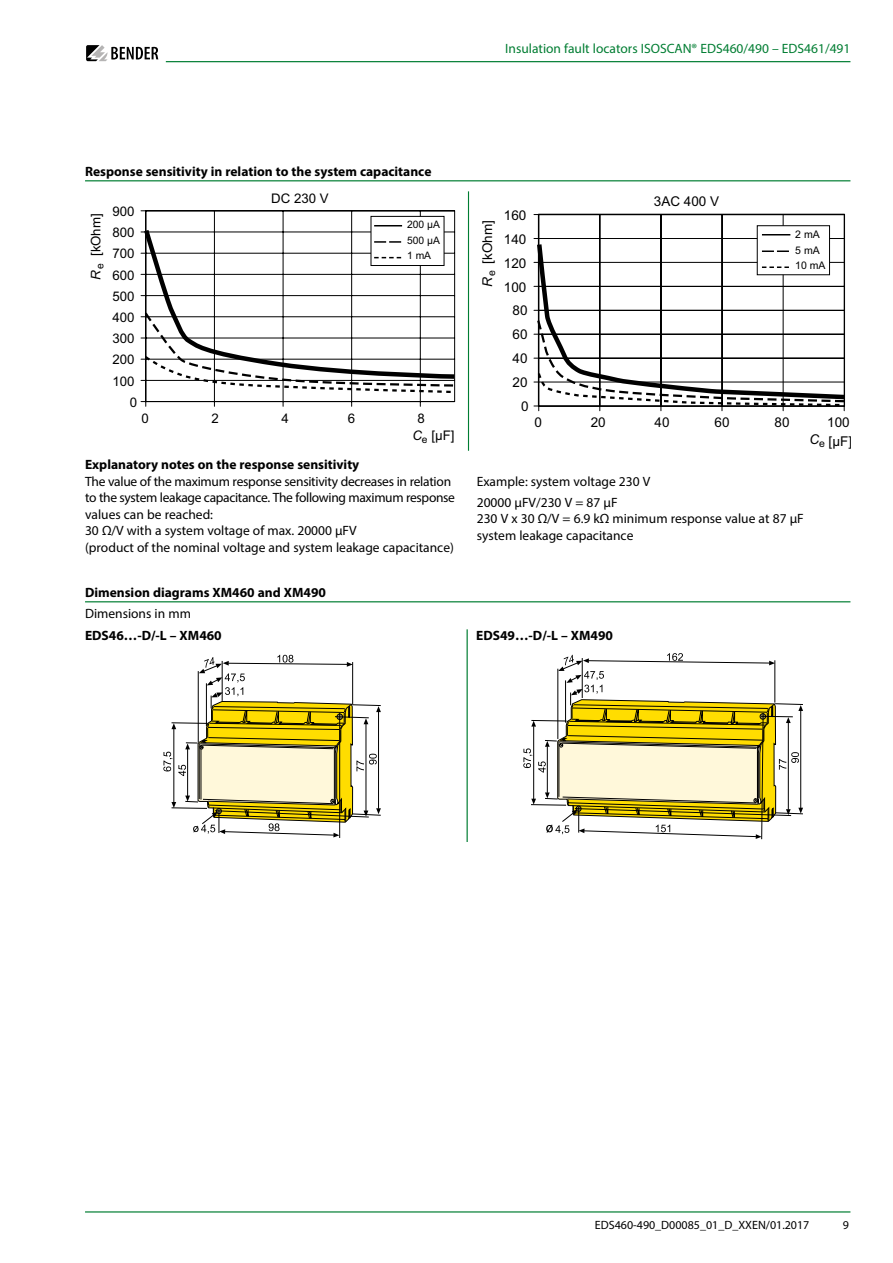
<style>
.page{position:relative;width:893px;height:1263px;background:#fff}
.page>*{position:absolute;margin:0;border:0;box-sizing:border-box;transform-origin:0 0}
.t1{font:13.5px/16.5px "Myriad Pro";letter-spacing:-.02em;color:#000}
.t2{font:700 13.5px "Myriad Pro";color:#000}
.t3{font:13.5px/20.7px "Myriad Pro";color:#000}
.t4{font:13.5px/18.5px "Arial";color:#000;text-align:right}
.t5{font:13.5px "Myriad Pro";color:#007d32}
.t6{font:13.2px/16.6px "Arial";color:#000}
.t7{font:12px "Myriad Pro";color:#000}
.t8{font:10.5px/15.6px "Arial";color:#000}
.t9{font:10.35px/15.6px "Arial";color:#000;text-align:justify}
.s1{font-style:italic}
</style>
<div class="page">
<svg style="left:86px;top:45px;width:72px;height:16px"></svg>
<hr style="left:166px;top:61px;width:684px;height:1px;background:#007d32">
<hr style="left:85px;top:1211px;width:765px;height:1px;background:#007d32">
<hr style="left:85px;top:601px;width:765px;height:1px;background:#007d32">
<svg style="left:523px;top:653px;width:280px;height:187px"></svg>
<hr style="left:467px;top:629px;width:1px;height:213px;background:#007d32">
<svg style="left:163px;top:655px;width:218px;height:183px"></svg>
<svg style="left:140px;top:210px;width:315px;height:197px"></svg>
<div style="left:371px;top:216px;width:73px;height:50px;background:#fff;border:1px solid #000"></div>
<svg style="left:375px;top:225px;width:26px;height:1px"></svg>
<svg style="left:143px;top:381px;width:312px;height:13px"></svg>
<svg style="left:142px;top:226px;width:313px;height:155px"></svg>
<svg style="left:539px;top:214px;width:306px;height:26px"></svg>
<hr style="left:783px;top:215px;width:1px;height:191px;background:#000">
<hr style="left:844px;top:215px;width:1px;height:191px;background:#000">
<hr style="left:538px;top:215px;width:1px;height:191px;background:#000">
<div style="left:757px;top:225px;width:73px;height:50px;background:#fff;border:1px solid #000"></div>
<svg style="left:763px;top:234px;width:27px;height:1px"></svg>
<svg style="left:534px;top:333px;width:312px;height:78px"></svg>
<svg style="left:535px;top:240px;width:311px;height:162px"></svg>
<hr style="left:468px;top:191px;width:1px;height:260px;background:#007d32">
<hr style="left:85px;top:180px;width:765px;height:1px;background:#007d32">
<p class="t5" style="left:505px;top:40px;width:347px">Insulation fault locators ISOSCAN® EDS460/490 – EDS461/491</p>
<p class="t2" style="left:85px;top:163px;width:348px">Response sensitivity in relation to the system capacitance</p>
<p class="t6" style="left:271px;top:190px;width:59px">DC 230 V</p>
<p class="t6" style="left:112px;top:203px;width:24px">900</p>
<p class="t6" style="left:88px;top:280px;width:68px;rotate:-90deg"><span class="s1">R</span><sub>e</sub> [kOhm]</p>
<p class="t9" style="left:407px;top:217px;width:34px">200 µA 500 µA 1 mA</p>
<p class="t6" style="left:112px;top:224px;width:24px">800</p>
<p class="t6" style="left:112px;top:246px;width:24px">700</p>
<p class="t6" style="left:112px;top:267px;width:24px">600</p>
<p class="t6" style="left:112px;top:288px;width:24px">500</p>
<p class="t6" style="left:112px;top:309px;width:24px">400</p>
<p class="t6" style="left:112px;top:330px;width:24px">300</p>
<p class="t6" style="left:112px;top:351px;width:24px">200</p>
<p class="t6" style="left:112px;top:373px;width:24px">100</p>
<p class="t6" style="left:130px;top:394px;width:9px">0</p>
<p class="t6" style="left:141px;top:410px;width:9px">0</p>
<p class="t6" style="left:211px;top:410px;width:9px">2</p>
<p class="t6" style="left:281px;top:410px;width:9px">4</p>
<p class="t6" style="left:348px;top:410px;width:9px">6</p>
<p class="t6" style="left:412px;top:410px;width:44px;text-indent:5px">8<br><span class="s1">C</span><sub>e</sub> [µF]</p>
<p class="t4" style="left:654px;top:192px;width:67px">3AC 400 V</p>
<p class="t4" style="left:504px;top:206px;width:24px">160</p>
<p class="t4" style="left:478px;top:287px;width:69px;rotate:-90deg"><span class="s1">R</span><sub>e</sub> [kOhm]</p>
<p class="t8" style="left:795px;top:227px;width:32px">2 mA<br>5 mA<br>10 mA</p>
<p class="t4" style="left:504px;top:230px;width:24px">140</p>
<p class="t4" style="left:504px;top:254px;width:24px">120</p>
<p class="t4" style="left:504px;top:278px;width:24px">100</p>
<p class="t4" style="left:513px;top:302px;width:17px">80</p>
<p class="t4" style="left:513px;top:326px;width:17px">60</p>
<p class="t4" style="left:513px;top:349px;width:17px">40</p>
<p class="t4" style="left:513px;top:373px;width:17px">20</p>
<p class="t4" style="left:521px;top:397px;width:9px">0</p>
<p class="t4" style="left:534px;top:414px;width:9px">0</p>
<p class="t4" style="left:591px;top:414px;width:17px">20</p>
<p class="t4" style="left:654px;top:414px;width:17px">40</p>
<p class="t4" style="left:714px;top:414px;width:17px">60</p>
<p class="t4" style="left:775px;top:414px;width:17px">80</p>
<p class="t4" style="left:809px;top:414px;width:44px">100<br><span class="s1">C</span><sub>e</sub> [µF]</p>
<p class="t2" style="left:85px;top:456px;width:276px">Explanatory notes on the response sensitivity</p>
<p class="t1" style="left:85px;top:473px;width:371px">The value of the maximum response sensitivity decreases in relation to the system leakage capacitance. The following maximum response values can be reached:<br>30 Ω/V with a system voltage of max. 20000 µFV<br>(product of the nominal voltage and system leakage capacitance)</p>
<p class="t3" style="left:477px;top:471px;width:175px">Example: system voltage 230 V<br>20000 µFV/230 V = 87 µF</p>
<p class="t3" style="left:477px;top:510px;width:329px;line-height:16.5px">230 V x 30 Ω/V = 6.9 kΩ minimum response value at 87 µF system leakage capacitance</p>
<p class="t2" style="left:85px;top:584px;width:242px">Dimension diagrams XM460 and XM490</p>
<p class="t3" style="left:85px;top:603px;width:107px">Dimensions in mm</p>
<p class="t2" style="left:85px;top:626px;width:138px">EDS46…-D/-L – XM460</p>
<p class="t2" style="left:476px;top:626px;width:138px">EDS49…-D/-L – XM490</p>
<p class="t7" style="left:595px;top:1217px;width:216px">EDS460-490_D00085_01_D_XXEN/01.2017</p>
<p class="t7" style="left:843px;top:1217px;width:8px">9</p>
</div>
